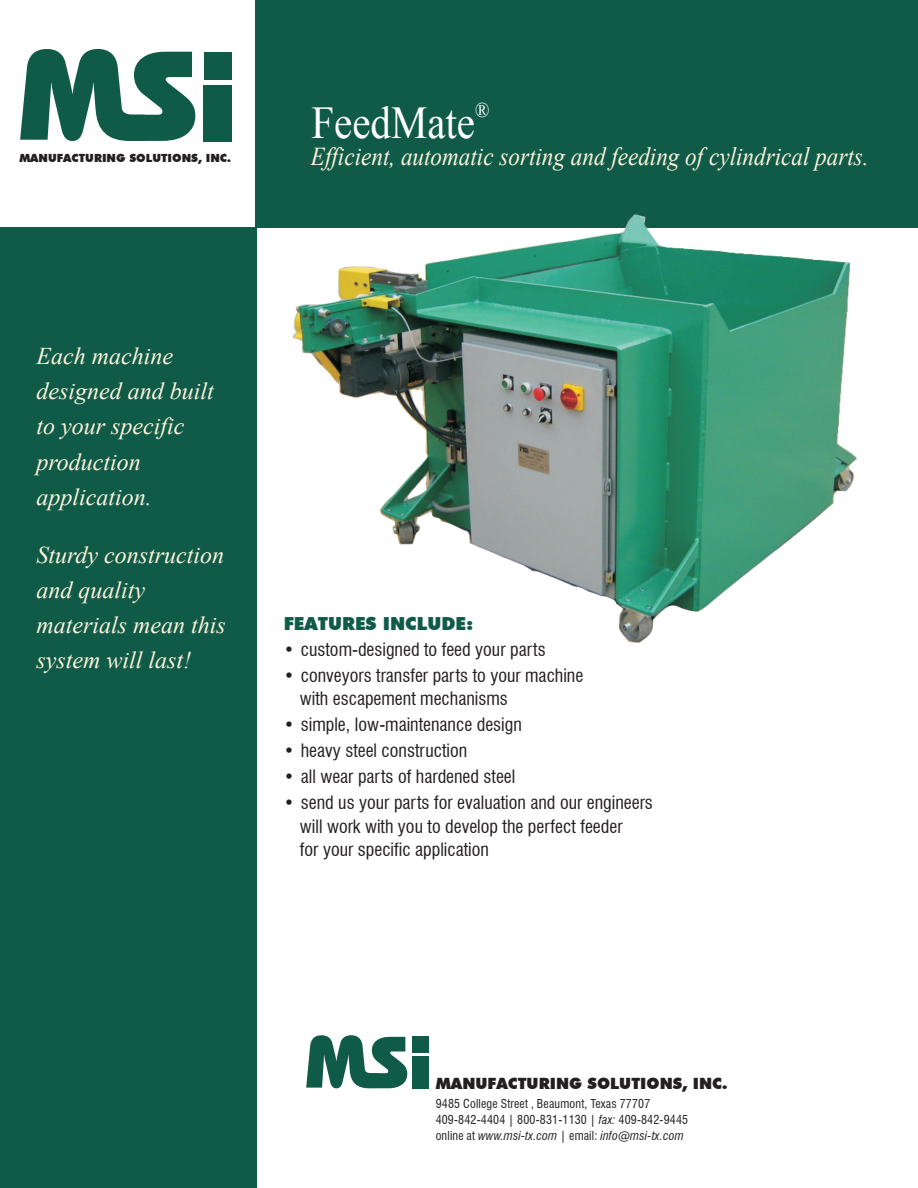
<style>
.page{position:relative;width:918px;height:1188px;background:#fff}
.page>*{position:absolute;margin:0;border:0;box-sizing:border-box;transform-origin:0 0}
.t1{font:45.6px "Times New Roman";color:#fff;scale:.9 1}
.t2{font:italic 25.8px "Times New Roman";color:#fef5dc;scale:.9 1}
.t3{font:italic 24px/35.1px "Times New Roman";color:#fef5dc}
.t4{font:21px "Times New Roman";color:#fff;scale:.9 1}
.t5{font:condensed 18px/23.7px "Swiss 721 BT";color:#231f20}
.t6{font:900 18px "Futura BT";color:#105a48}
.t7{font:900 15.45px "Futura BT";color:#231f20}
.t8{font:condensed 12px/16px "Swiss 721 BT";letter-spacing:.015em;color:#231f20}
.t9{font:900 11.25px "Futura BT";color:#231f20}
.s1{font-style:italic}
</style>
<div class="page">
<div style="left:0;top:228px;width:256px;height:960px;background:#105a48"></div>
<div style="left:255px;top:0;width:663px;height:228px;background:#105a48"></div>
<div style="left:204px;top:85px;width:28px;height:57px;background:#105a48"></div>
<svg style="left:20px;top:49px;width:175px;height:92px"></svg>
<div style="left:204px;top:52px;width:27px;height:27px;background:#105a48"></div>
<div style="left:412px;top:1056px;width:16px;height:33px;background:#105a48"></div>
<svg style="left:306px;top:1035px;width:101px;height:53px"></svg>
<div style="left:412px;top:1037px;width:16px;height:16px;background:#105a48"></div>
<img style="left:292px;top:214px;width:565px;height:429px">
<p class="t9" style="left:19px;top:153px;width:213px">MANUFACTURING SOLUTIONS, INC.</p>
<h1 class="t1" style="left:311px;top:106px;width:183px">FeedMate</h1>
<p class="t4" style="left:475px;top:102px;width:17px">®</p>
<h2 class="t2" style="left:311px;top:147px;width:621px">Efficient, automatic sorting and feeding of cylindrical parts.</h2>
<h3 class="t3" style="left:37px;top:341px;width:179px">Each machine designed and built to your specific production application.</h3>
<h3 class="t3" style="left:37px;top:540px;width:191px">Sturdy construction and quality materials mean this system will last!</h3>
<p class="t6" style="left:284px;top:616px;width:191px">FEATURES INCLUDE:</p>
<p class="t5" style="left:284px;top:639px;width:263px">• custom-designed to feed your parts</p>
<p class="t5" style="left:300px;top:665px;width:285px;text-indent:-16px">• conveyors transfer parts to your machine with escapement mechanisms</p>
<p class="t5" style="left:284px;top:715px;width:240px">• simple, low-maintenance design</p>
<p class="t5" style="left:284px;top:740px;width:185px">• heavy steel construction</p>
<p class="t5" style="left:284px;top:766px;width:233px">• all wear parts of hardened steel</p>
<p class="t5" style="left:300px;top:792px;width:355px;text-indent:-16px">• send us your parts for evaluation and our engineers will work with you to develop the perfect feeder<br>for your specific application</p>
<p class="t7" style="left:436px;top:1077px;width:293px">MANUFACTURING SOLUTIONS, INC.</p>
<p class="t8" style="left:436px;top:1097px;width:254px">9485 College Street , Beaumont, Texas 77707<br>409-842-4404 | 800-831-1130 | <span class="s1">fax:</span> 409-842-9445 online at <span class="s1">www.msi-tx.com |</span> email: <span class="s1">info@msi-tx.com</span></p>
</div>
